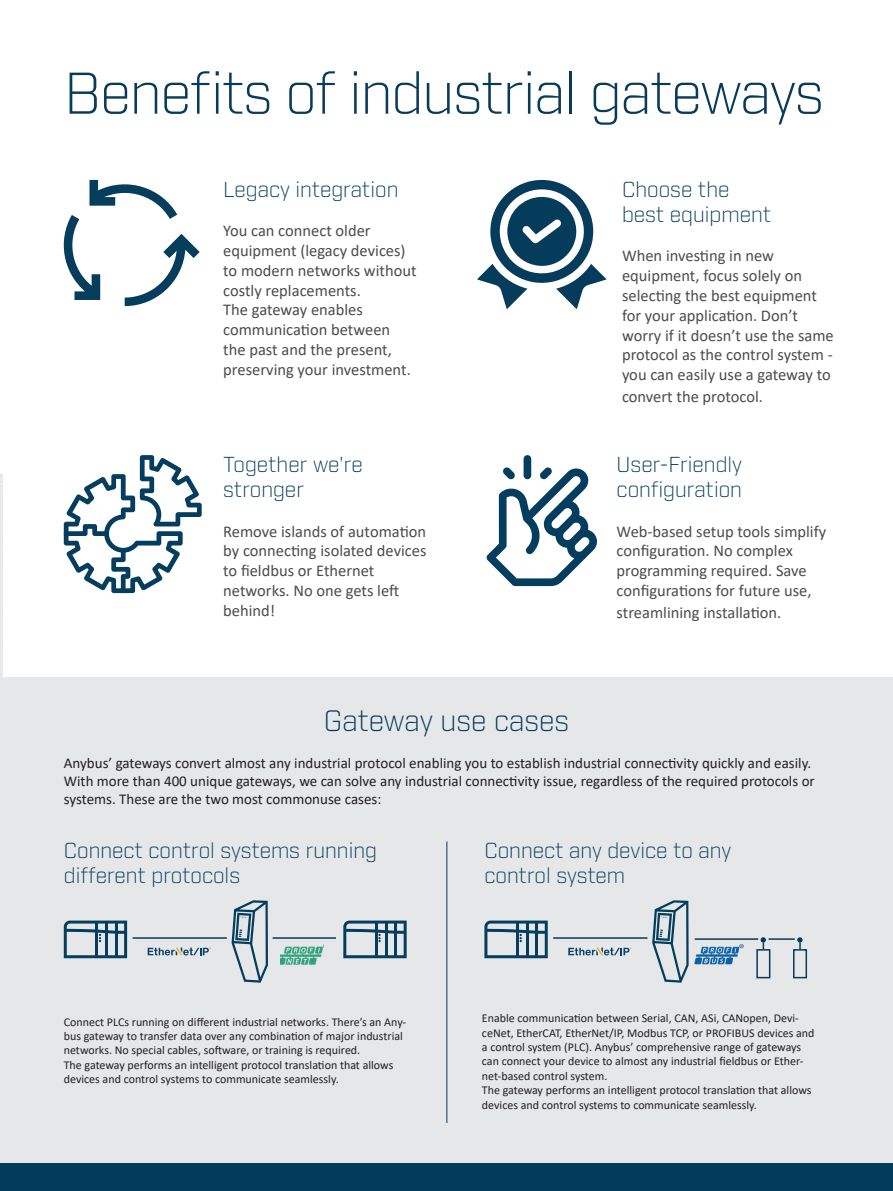
<style>
.page{position:relative;width:893px;height:1191px;background:#fff}
.page>*{position:absolute;margin:0;border:0;box-sizing:border-box;transform-origin:0 0}
.t1{font:300 57px "Industry";letter-spacing:-.02em;color:#083a59}
.t2{font:300 28.5px "Industry";color:#033c5b}
.t3{font:300 21px/25.2px "Industry";color:#033c5b}
.t4{font:16.5px/19.8px "Calibri";color:#4b4c4d}
.t5{font:15px/18px "Calibri";color:#231f20}
.t6{font:12px/14.4px "Calibri";color:#231f20}
</style>
<div class="page">
<div style="left:0;top:1163px;width:893px;height:28px;background:#033c5b"></div>
<div style="left:0;top:677px;width:893px;height:486px;background:#e6e7e9"></div>
<hr style="left:446px;top:841px;width:1px;height:282px;background:#083a59">
<svg style="left:232px;top:900px;width:36px;height:82px"></svg>
<svg style="left:64px;top:920px;width:63px;height:38px"></svg>
<svg style="left:343px;top:920px;width:64px;height:38px"></svg>
<svg style="left:148px;top:947px;width:63px;height:8px"></svg>
<img style="left:281px;top:944px;width:43px;height:20px">
<hr style="left:133px;top:937px;width:94px;height:1px;background:#083a59">
<hr style="left:273px;top:937px;width:63px;height:1px;background:#083a59">
<svg style="left:477px;top:180px;width:129px;height:129px"></svg>
<svg style="left:64px;top:180px;width:136px;height:126px"></svg>
<svg style="left:64px;top:455px;width:138px;height:138px"></svg>
<svg style="left:487px;top:455px;width:110px;height:131px"></svg>
<svg style="left:652px;top:900px;width:37px;height:82px"></svg>
<svg style="left:484px;top:920px;width:64px;height:38px"></svg>
<svg style="left:568px;top:947px;width:64px;height:8px"></svg>
<hr style="left:553px;top:937px;width:94px;height:1px;background:#083a59">
<hr style="left:695px;top:938px;width:63px;height:1px;background:#083a59">
<div style="left:756px;top:949px;width:14px;height:29px;border:2px solid #083a59"></div>
<div style="left:793px;top:949px;width:14px;height:29px;border:2px solid #083a59"></div>
<svg style="left:761px;top:937px;width:42px;height:12px"></svg>
<img style="left:695px;top:944px;width:49px;height:21px">
<p class="t1" style="left:64px;top:59px;width:762px">Benefits of industrial gateways</p>
<p class="t3" style="left:223px;top:177px;width:177px">Legacy integration</p>
<p class="t4" style="left:223px;top:220px;width:195px">You can connect older equipment (legacy devices) to modern networks without costly replacements.<br>The gateway enables communication between the past and the present, preserving your investment.</p>
<p class="t3" style="left:223px;top:452px;width:141px">Together we're stronger</p>
<p class="t4" style="left:223px;top:521px;width:205px">Remove islands of automation by connecting isolated devices to fieldbus or Ethernet networks. No one gets left behind!</p>
<p class="t2" style="left:324px;top:703px;width:247px">Gateway use cases</p>
<p class="t3" style="left:622px;top:177px;width:151px">Choose the best equipment</p>
<p class="t4" style="left:622px;top:246px;width:213px">When investing in new equipment, focus solely on selecting the best equipment for your application. Don’t worry if it doesn’t use the same protocol as the control system - you can easily use a gateway to</p>
<p class="t4" style="left:622px;top:386px;width:142px">convert the protocol.</p>
<p class="t3" style="left:617px;top:452px;width:127px">User-Friendly configuration</p>
<p class="t4" style="left:617px;top:521px;width:211px">Web-based setup tools simplify configuration. No complex programming required. Save configurations for future use,</p>
<p class="t4" style="left:617px;top:602px;width:166px">streamlining installation.</p>
<p class="t5" style="left:64px;top:753px;width:752px">Anybus’ gateways convert almost any industrial protocol enabling you to establish industrial connectivity quickly and easily.<br>With more than 400 unique gateways, we can solve any industrial connectivity issue, regardless of the required protocols or systems. These are the two most commonuse cases:</p>
<p class="t3" style="left:64px;top:838px;width:315px">Connect control systems running different protocols</p>
<p class="t3" style="left:484px;top:838px;width:248px">Connect any device to any control system</p>
<p class="t6" style="left:64px;top:1014px;width:344px">Connect PLCs running on different industrial networks. There’s an Any&shy;bus gateway to transfer data over any combination of major industrial networks. No special cables, software, or training is required.</p>
<p class="t6" style="left:64px;top:1057px;width:331px">The gateway performs an intelligent protocol translation that allows devices and control systems to communicate seamlessly.</p>
<p class="t6" style="left:482px;top:1010px;width:334px">Enable communication between Serial, CAN, ASi, CANopen, Devi&shy;ceNet, EtherCAT, EtherNet/IP, Modbus TCP, or PROFIBUS devices and a control system (PLC). Anybus’ comprehensive range of gateways can connect your device to almost any industrial fieldbus or Ether&shy;net-based control system.</p>
<p class="t6" style="left:482px;top:1082px;width:331px">The gateway performs an intelligent protocol translation that allows devices and control systems to communicate seamlessly.</p>
</div>
